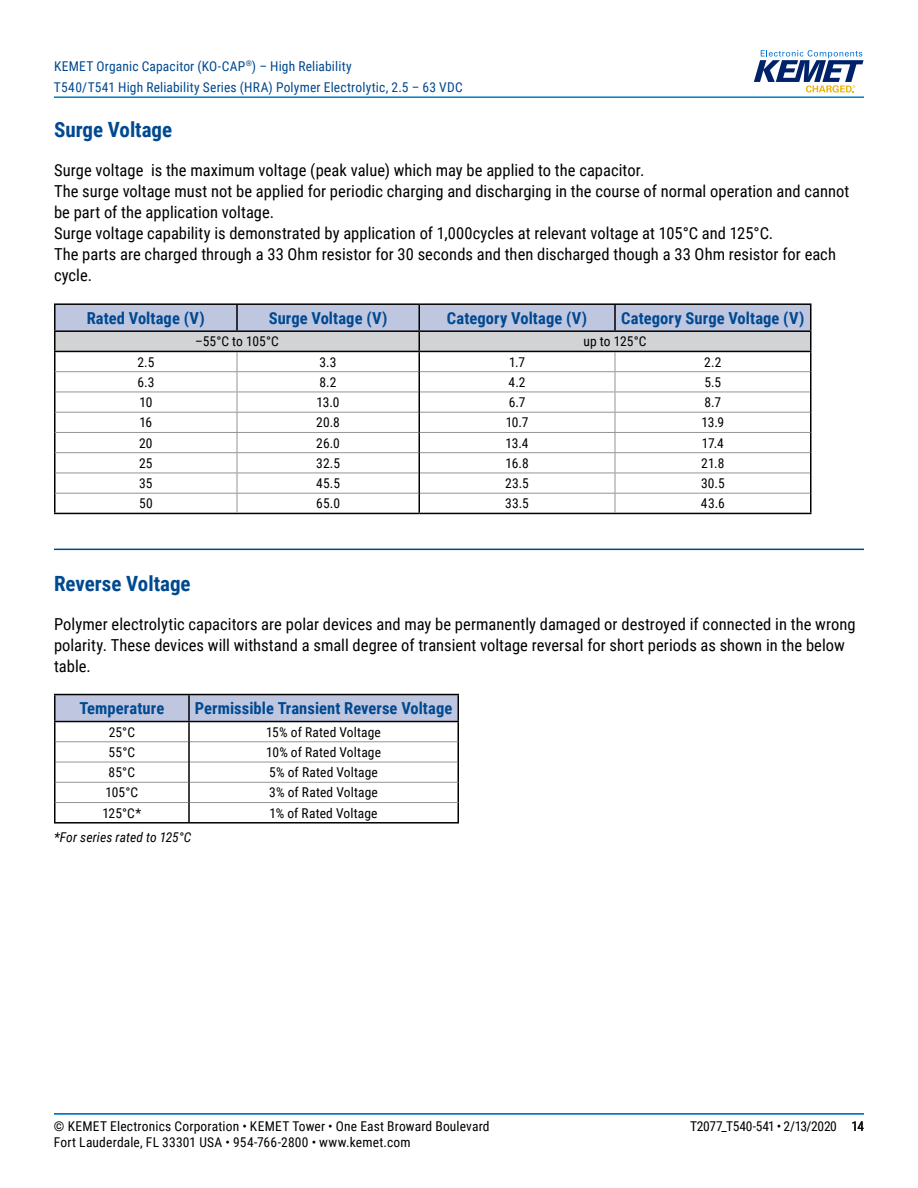
<style>
.page{position:relative;width:918px;height:1188px;background:#fff}
.page>*{position:absolute;margin:0;border:0;box-sizing:border-box;transform-origin:0 0}
.t1{font:700 21px "Roboto Condensed";color:#004990}
.t2{font:16.5px/21px "Roboto Condensed";letter-spacing:.005em;color:#000}
.t3{font:700 16.5px "Roboto Condensed";letter-spacing:.005em;color:#004990}
.t4{font:13.5px "Roboto Condensed";letter-spacing:.01em;color:#000}
.t5{font:13.5px/21px "Roboto Condensed";letter-spacing:.015em;color:#004990}
.t6{font:13.5px "Roboto Condensed";letter-spacing:-.025em;color:#000}
.t7{font:italic 13.5px "Roboto Condensed";letter-spacing:.005em;color:#000}
</style>
<div class="page">
<hr style="left:54px;top:1113px;width:810px;height:2px;background:#007dc3">
<hr style="left:54px;top:96px;width:810px;height:2px;background:#007dc3">
<svg style="left:754px;top:50px;width:110px;height:43px"></svg>
<hr style="left:54px;top:549px;width:810px;height:1px;background:#004990">
<hr style="left:237px;top:513px;width:182px;height:1px;background:#000">
<hr style="left:419px;top:513px;width:196px;height:1px;background:#000">
<hr style="left:615px;top:513px;width:197px;height:1px;background:#000">
<hr style="left:237px;top:303px;width:182px;height:2px;background:#000">
<hr style="left:419px;top:303px;width:196px;height:2px;background:#000">
<hr style="left:615px;top:303px;width:197px;height:2px;background:#000">
<hr style="left:54px;top:303px;width:183px;height:2px;background:#000">
<hr style="left:54px;top:513px;width:183px;height:1px;background:#000">
<svg style="left:54px;top:304px;width:758px;height:209px"></svg>
<hr style="left:418px;top:352px;width:2px;height:20px;background:#000">
<hr style="left:418px;top:372px;width:2px;height:20px;background:#000">
<hr style="left:418px;top:392px;width:2px;height:20px;background:#000">
<hr style="left:418px;top:412px;width:2px;height:20px;background:#000">
<hr style="left:418px;top:432px;width:2px;height:21px;background:#000">
<hr style="left:418px;top:453px;width:2px;height:20px;background:#000">
<hr style="left:418px;top:473px;width:2px;height:20px;background:#000">
<hr style="left:418px;top:493px;width:2px;height:20px;background:#000">
<hr style="left:189px;top:822px;width:270px;height:2px;background:#000">
<hr style="left:189px;top:694px;width:270px;height:1px;background:#000">
<hr style="left:54px;top:694px;width:135px;height:1px;background:#000">
<svg style="left:54px;top:695px;width:405px;height:127px"></svg>
<hr style="left:54px;top:822px;width:135px;height:2px;background:#000">
<p class="t5" style="left:54px;top:55px;width:410px">KEMET Organic Capacitor (KO-CAP<sup>®</sup>) – High Reliability<br>T540/T541 High Reliability Series (HRA) Polymer Electrolytic, 2.5 – 63 VDC</p>
<p class="t1" style="left:54px;top:115px;width:120px">Surge Voltage</p>
<p class="t2" style="left:54px;top:159px;width:797px">Surge voltage is the maximum voltage (peak value) which may be applied to the capacitor.<br>The surge voltage must not be applied for periodic charging and discharging in the course of normal operation and cannot be part of the application voltage.<br>Surge voltage capability is demonstrated by application of 1,000cycles at relevant voltage at 105°C and 125°C.<br>The parts are charged through a 33 Ohm resistor for 30 seconds and then discharged though a 33 Ohm resistor for each cycle.</p>
<p class="t3" style="left:87px;top:306px;width:120px">Rated Voltage (V)</p>
<p class="t3" style="left:269px;top:306px;width:120px">Surge Voltage (V)</p>
<p class="t3" style="left:447px;top:306px;width:142px">Category Voltage (V)</p>
<p class="t3" style="left:621px;top:306px;width:185px">Category Surge Voltage (V)</p>
<p class="t4" style="left:195px;top:332px;width:85px">–55°C to 105°C</p>
<p class="t4" style="left:584px;top:332px;width:64px">up to 125°C</p>
<p class="t4" style="left:137px;top:352px;width:19px">2.5</p>
<p class="t4" style="left:320px;top:352px;width:18px">3.3</p>
<p class="t4" style="left:509px;top:352px;width:18px">1.7</p>
<p class="t4" style="left:704px;top:352px;width:19px">2.2</p>
<p class="t4" style="left:137px;top:373px;width:19px">6.3</p>
<p class="t4" style="left:320px;top:373px;width:19px">8.2</p>
<p class="t4" style="left:509px;top:373px;width:19px">4.2</p>
<p class="t4" style="left:704px;top:373px;width:18px">5.5</p>
<p class="t4" style="left:139px;top:393px;width:14px">10</p>
<p class="t4" style="left:317px;top:393px;width:24px">13.0</p>
<p class="t4" style="left:509px;top:393px;width:18px">6.7</p>
<p class="t4" style="left:705px;top:393px;width:18px">8.7</p>
<p class="t4" style="left:139px;top:413px;width:14px">16</p>
<p class="t4" style="left:316px;top:413px;width:25px">20.8</p>
<p class="t4" style="left:506px;top:413px;width:24px">10.7</p>
<p class="t4" style="left:702px;top:413px;width:24px">13.9</p>
<p class="t4" style="left:139px;top:433px;width:15px">20</p>
<p class="t4" style="left:316px;top:433px;width:25px">26.0</p>
<p class="t4" style="left:506px;top:433px;width:25px">13.4</p>
<p class="t4" style="left:702px;top:433px;width:24px">17.4</p>
<p class="t4" style="left:139px;top:454px;width:15px">25</p>
<p class="t4" style="left:316px;top:454px;width:25px">32.5</p>
<p class="t4" style="left:506px;top:454px;width:25px">16.8</p>
<p class="t4" style="left:701px;top:454px;width:25px">21.8</p>
<p class="t4" style="left:139px;top:474px;width:15px">35</p>
<p class="t4" style="left:316px;top:474px;width:25px">45.5</p>
<p class="t4" style="left:505px;top:474px;width:25px">23.5</p>
<p class="t4" style="left:701px;top:474px;width:25px">30.5</p>
<p class="t4" style="left:139px;top:494px;width:15px">50</p>
<p class="t4" style="left:316px;top:494px;width:25px">65.0</p>
<p class="t4" style="left:505px;top:494px;width:25px">33.5</p>
<p class="t4" style="left:701px;top:494px;width:25px">43.6</p>
<p class="t1" style="left:54px;top:568px;width:138px">Reverse Voltage</p>
<p class="t2" style="left:54px;top:613px;width:803px">Polymer electrolytic capacitors are polar devices and may be permanently damaged or destroyed if connected in the wrong polarity. These devices will withstand a small degree of transient voltage reversal for short periods as shown in the below table.</p>
<p class="t3" style="left:79px;top:697px;width:86px">Temperature</p>
<p class="t3" style="left:195px;top:697px;width:259px">Permissible Transient Reverse Voltage</p>
<p class="t4" style="left:109px;top:722px;width:28px">25°C</p>
<p class="t4" style="left:266px;top:722px;width:116px">15% of Rated Voltage</p>
<p class="t4" style="left:109px;top:743px;width:28px">55°C</p>
<p class="t4" style="left:266px;top:743px;width:116px">10% of Rated Voltage</p>
<p class="t4" style="left:109px;top:763px;width:28px">85°C</p>
<p class="t4" style="left:269px;top:763px;width:110px">5% of Rated Voltage</p>
<p class="t4" style="left:106px;top:783px;width:34px">105°C</p>
<p class="t4" style="left:269px;top:783px;width:110px">3% of Rated Voltage</p>
<p class="t4" style="left:102px;top:803px;width:41px">125°C*</p>
<p class="t4" style="left:270px;top:803px;width:109px">1% of Rated Voltage</p>
<p class="t7" style="left:54px;top:827px;width:139px">*For series rated to 125°C</p>
<p class="t4" style="left:54px;top:1116px;width:437px">© KEMET Electronics Corporation • KEMET Tower • One East Broward Boulevard</p>
<p class="t6" style="left:690px;top:1116px;width:148px">T2077_T540-541 • 2/13/2020</p>
<p class="t4" style="left:54px;top:1133px;width:358px">Fort Lauderdale, FL 33301 USA • 954-766-2800 • www.kemet.com</p>
<p class="t4" style="left:852px;top:1116px;width:14px">14</p>
</div>
